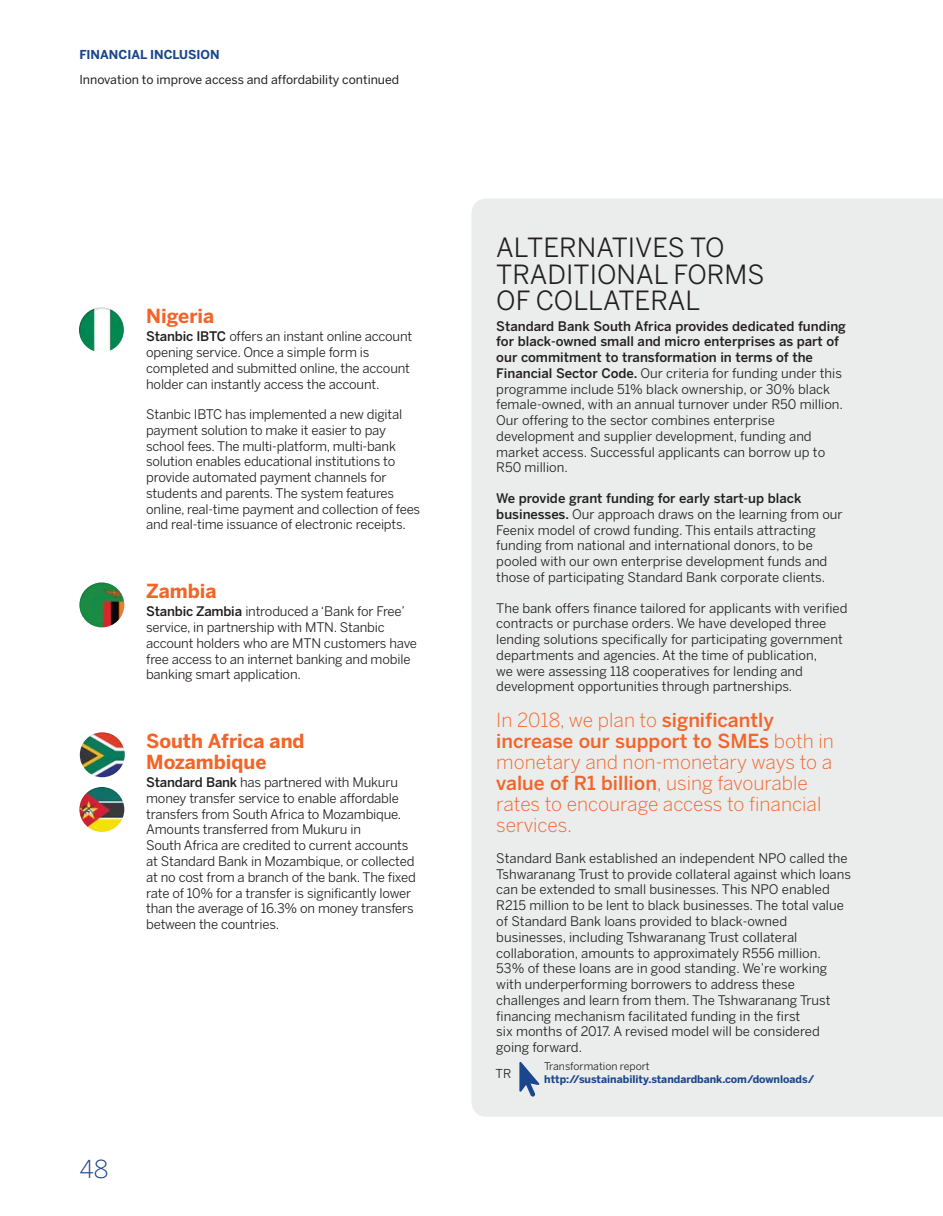
<style>
.page{position:relative;width:943px;height:1216px;background:#fff}
.page>*{position:absolute;margin:0;border:0;box-sizing:border-box;transform-origin:0 0}
.t1{font:26.25px/26.2px "Benton Sans";color:#231f20}
.t2{font:300 24.5px "Benton Sans";color:#19468d}
.t3{font:300 19.25px/21px "Benton Sans";color:#f26529}
.t4{font:700 19.25px/21px "Benton Sans";color:#f26529}
.t5{font:13.12px/15.8px "Benton Sans";letter-spacing:-.01em;color:#231f20}
.t6{font:12.25px "Benton Sans";color:#231f20}
.t7{font:700 12.25px "Benton Sans";color:#19468d}
.t8{font:12.25px "Benton Sans";color:#231f20}
.t9{font:700 10.5px "Benton Sans";color:#19468d}
.t10{font:10.5px "Benton Sans";color:#231f20}
.s1{font-weight:500}
</style>
<div class="page">
<div style="left:471px;top:199px;width:471px;height:917px;background:#ebecec"></div>
<img style="left:79px;top:307px;width:45px;height:45px;border-radius:50%">
<img style="left:79px;top:582px;width:45px;height:45px;border-radius:50%">
<img style="left:79px;top:787px;width:45px;height:44px;border-radius:50%">
<img style="left:80px;top:732px;width:45px;height:45px;border-radius:50%">
<svg style="left:519px;top:1061px;width:20px;height:35px"></svg>
<p class="t7" style="left:79px;top:49px;width:142px">FINANCIAL INCLUSION</p>
<p class="t6" style="left:79px;top:74px;width:321px">Innovation to improve access and affordability continued</p>
<h3 class="t4" style="left:146px;top:307px;width:70px">Nigeria</h3>
<p class="t5" style="left:146px;top:329px;width:267px"><span class="s1">Stanbic IBTC</span> offers an instant online account opening service. Once a simple form is completed and submitted online, the account holder can instantly access the account.</p>
<p class="t5" style="left:146px;top:407px;width:275px">Stanbic IBTC has implemented a new digital payment solution to make it easier to pay school fees. The multi-platform, multi-bank solution enables educational institutions to provide automated payment channels for students and parents. The system features online, real-time payment and collection of fees and real-time issuance of electronic receipts.</p>
<h3 class="t4" style="left:146px;top:582px;width:72px">Zambia</h3>
<p class="t5" style="left:146px;top:604px;width:272px"><span class="s1">Stanbic Zambia</span> introduced a ‘Bank for Free’ service, in partnership with MTN. Stanbic account holders who are MTN customers have free access to an internet banking and mobile banking smart application.</p>
<h3 class="t4" style="left:146px;top:731px;width:160px">South Africa and<br>Mozambique</h3>
<p class="t5" style="left:146px;top:775px;width:271px"><span class="s1">Standard Bank</span> has partnered with Mukuru money transfer service to enable affordable transfers from South Africa to Mozambique.<br>Amounts transferred from Mukuru in<br>South Africa are credited to current accounts at Standard Bank in Mozambique, or collected at no cost from a branch of the bank. The fixed rate of 10% for a transfer is significantly lower than the average of 16.3% on money transfers between the countries.</p>
<h2 class="t2" style="left:79px;top:1157px;width:31px">48</h2>
<h1 class="t1" style="left:496px;top:237px;width:270px">ALTERNATIVES TO<br>TRADITIONAL FORMS<br>OF COLLATERAL</h1>
<p class="t5" style="left:496px;top:319px;width:351px"><span class="s1">Standard Bank South Africa provides dedicated funding for black-owned small and micro enterprises as part of our commitment to transformation in terms of the Financial Sector Code.</span> Our criteria for funding under this programme include 51% black ownership, or 30% black female-owned, with an annual turnover under R50 million.<br>Our offering to the sector combines enterprise development and supplier development, funding and market access. Successful applicants can borrow up to R50 million.</p>
<p class="t5" style="left:496px;top:491px;width:348px"><span class="s1">We provide grant funding for early start-up black businesses.</span> Our approach draws on the learning from our Feenix model of crowd funding. This entails attracting funding from national and international donors, to be pooled with our own enterprise development funds and those of participating Standard Bank corporate clients.</p>
<p class="t5" style="left:496px;top:601px;width:353px">The bank offers finance tailored for applicants with verified contracts or purchase orders. We have developed three lending solutions specifically for participating government departments and agencies. At the time of publication,<br>we were assessing 118 cooperatives for lending and development opportunities through partnerships.</p>
<h3 class="t3" style="left:496px;top:711px;width:339px">In 2018, we plan to <span class="s1">significantly increase our support to SMEs</span> both in monetary and non-monetary ways to a <span class="s1">value of R1 billion</span>, using favourable rates to encourage access to financial services.</h3>
<p class="t5" style="left:496px;top:851px;width:356px">Standard Bank established an independent NPO called the Tshwaranang Trust to provide collateral against which loans can be extended to small businesses. This NPO enabled R215 million to be lent to black businesses. The total value of Standard Bank loans provided to black-owned businesses, including Tshwaranang Trust collateral collaboration, amounts to approximately R556 million.<br>53% of these loans are in good standing. We’re working with underperforming borrowers to address these challenges and learn from them. The Tshwaranang Trust financing mechanism facilitated funding in the first<br>six months of 2017. A revised model will be considered going forward.</p>
<p class="t8" style="left:495px;top:1067px;width:17px">TR</p>
<p class="t10" style="left:544px;top:1061px;width:107px">Transformation report</p>
<p class="t9" style="left:544px;top:1073px;width:272px">http://sustainability.standardbank.com/downloads/</p>
</div>
